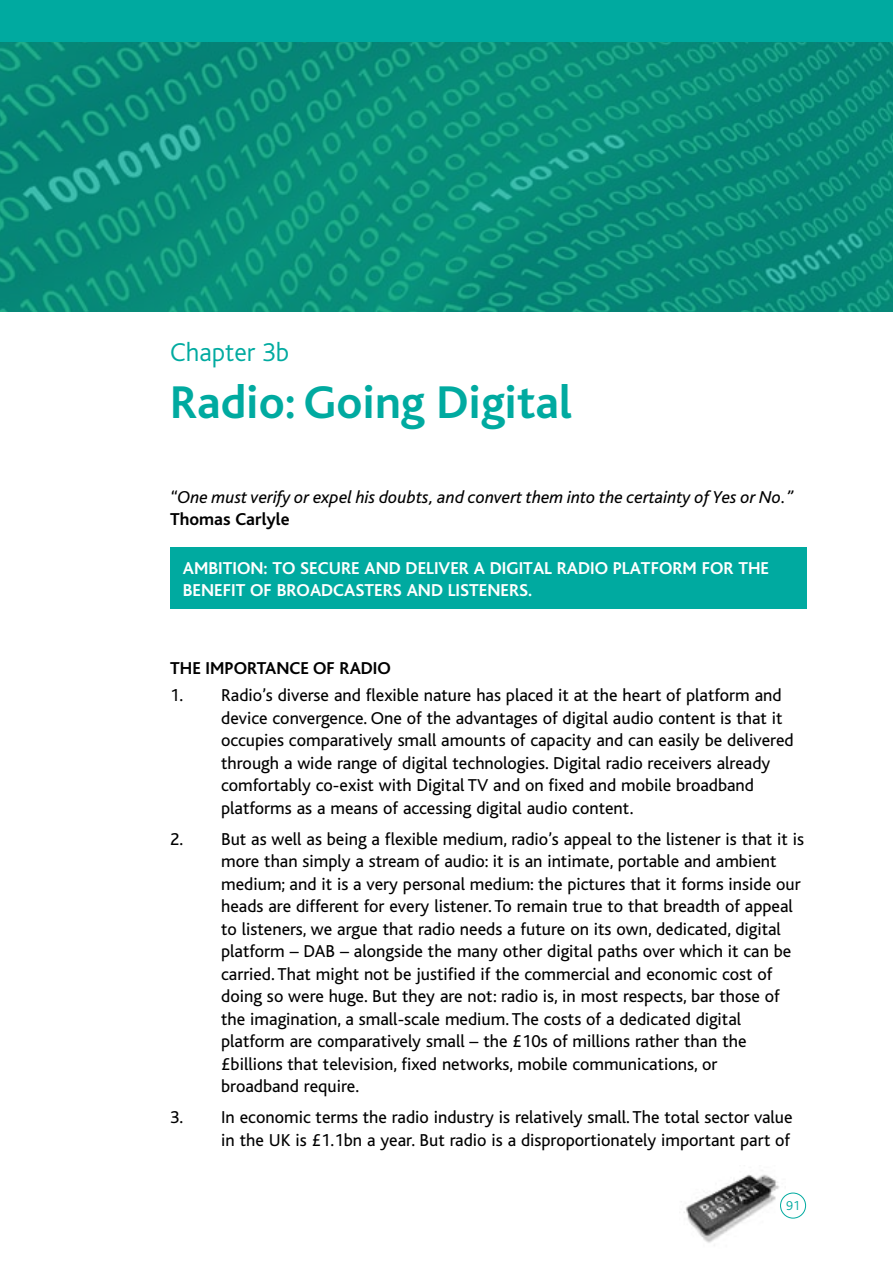
<style>
.page{position:relative;width:893px;height:1263px;background:#fff}
.page>*{position:absolute;margin:0;border:0;box-sizing:border-box;transform-origin:0 0}
.t1{font:700 48px "Bliss";color:#00aaa0}
.t2{font:300 27px "Bliss";color:#00aaa0}
.t3{font:18px/22.5px "Bliss";color:#000}
.t4{font:700 18px "Bliss";color:#fff}
.t5{font:italic 18px "Bliss";color:#000}
.t6{font:700 18px "Bliss";color:#000}
.t7{font:300 13.5px "Bliss";color:#00aaa0}
</style>
<div class="page">
<img style="left:684px;top:1174px;width:102px;height:69px">
<div style="left:0;top:0;width:893px;height:71px;background:#00aaa0"></div>
<div style="left:780px;top:1193px;width:26px;height:25px;border:1px solid #00aaa0;border-radius:50%"></div>
<div style="left:170px;top:547px;width:636px;height:62px;background:#00aaa0"></div>
<img style="left:0;top:43px;width:893px;height:269px">
<h2 class="t2" style="left:170px;top:338px;width:121px">Chapter 3b</h2>
<h1 class="t1" style="left:170px;top:377px;width:404px">RADIO: GOING DIGITAL</h1>
<p class="t5" style="left:170px;top:488px;width:625px">“One must verify or expel his doubts, and convert them into the certainty of Yes or No.”</p>
<p class="t6" style="left:170px;top:510px;width:121px">THOMAS CARLYLE</p>
<p class="t4" style="left:183px;top:558px;width:129px">AMBITION: TO SECURE</p>
<p class="t4" style="left:364px;top:558px;width:13px">AND</p>
<p class="t4" style="left:406px;top:558px;width:10px">DELIVER</p>
<p class="t4" style="left:474px;top:558px;width:26px">A DIGITAL</p>
<p class="t4" style="left:557px;top:558px;width:11px">RADIO</p>
<p class="t4" style="left:613px;top:558px;width:12px">PLATFORM</p>
<p class="t4" style="left:702px;top:558px;width:12px">FOR</p>
<p class="t4" style="left:738px;top:558px;width:11px">THE</p>
<p class="t4" style="left:183px;top:581px;width:10px">BENEFIT</p>
<p class="t4" style="left:250px;top:581px;width:38px">OF BROADCASTERS</p>
<p class="t4" style="left:407px;top:581px;width:13px">AND</p>
<p class="t4" style="left:448px;top:581px;width:10px">LISTENERS</p>
<p class="t4" style="left:528px;top:581px;width:6px">.</p>
<p class="t6" style="left:170px;top:659px;width:52px">THE IMPORTANCE</p>
<p class="t6" style="left:313px;top:659px;width:48px">OF RADIO</p>
<p class="t3" style="left:221px;top:684px;width:574px;text-indent:-51px">1. Radio’s diverse and flexible nature has placed it at the heart of platform and device convergence. One of the advantages of digital audio content is that it occupies comparatively small amounts of capacity and can easily be delivered through a wide range of digital technologies. Digital radio receivers already comfortably co-exist with Digital TV and on fixed and mobile broadband platforms as a means of accessing digital audio content.</p>
<p class="t3" style="left:221px;top:828px;width:584px;text-indent:-51px">2. But as well as being a flexible medium, radio’s appeal to the listener is that it is more than simply a stream of audio: it is an intimate, portable and ambient medium; and it is a very personal medium: the pictures that it forms inside our heads are different for every listener. To remain true to that breadth of appeal to listeners, we argue that radio needs a future on its own, dedicated, digital platform – DAB – alongside the many other digital paths over which it can be carried. That might not be justified if the commercial and economic cost of doing so were huge. But they are not: radio is, in most respects, bar those of the imagination, a small-scale medium. The costs of a dedicated digital platform are comparatively small – the £10s of millions rather than the £billions that television, fixed networks, mobile communications, or<br>broadband require.</p>
<p class="t3" style="left:170px;top:1106px;width:624px;text-align:right">3. In economic terms the radio industry is relatively small. The total sector value in the UK is £1.1bn a year. But radio is a disproportionately important part of</p>
<p class="t7" style="left:786px;top:1198px;width:15px">91</p>
</div>
